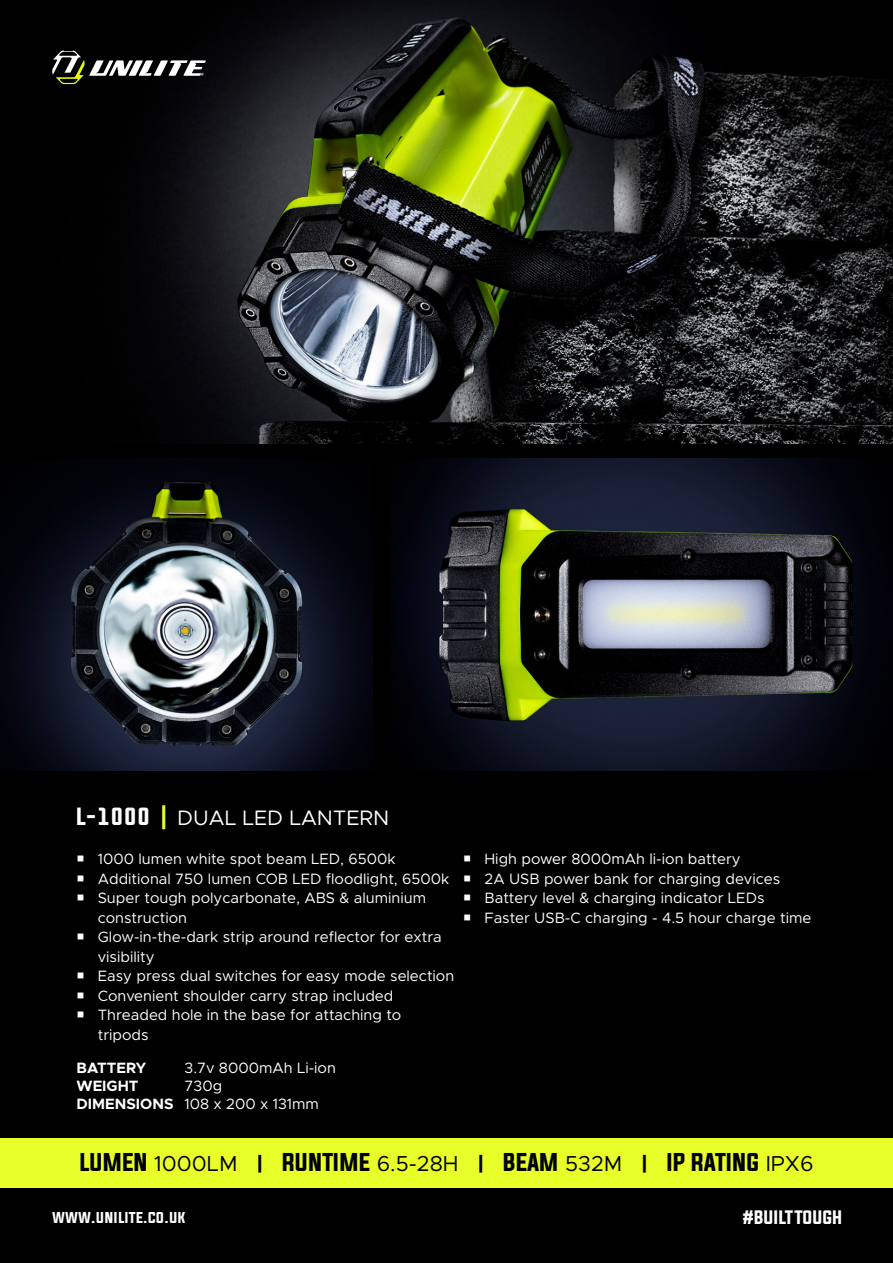
<style>
.page{position:relative;width:893px;height:1263px;background:#000}
.page>*{position:absolute;margin:0;border:0;box-sizing:border-box;transform-origin:0 0}
.t1{font:21.75px "Evogria";color:#000}
.t2{font:21px "Metropolis";color:#fff}
.t3{font:16.5px "Evogria";color:#fff}
.t4{font:15px/19.5px "Metropolis";color:#fff}
.t5{font:700 15px "Metropolis";color:#fff}
.t6{font:14.1px "Evogria";color:#fff}
.s1{font-family:"Evogria"}
.s2{font-family:"Evogria";color:#e9ff29}
.s3{font-weight:700}
.s4{font-family:"Metropolis"}
.s5{font-family:"Metropolis";font-weight:900}
</style>
<div class="page">
<img style="left:0;top:465px;width:372px;height:306px">
<img style="left:62px;top:0;width:831px;height:444px">
<img style="left:391px;top:459px;width:495px;height:312px">
<div style="left:0;top:1138px;width:893px;height:49px;background:#e9ff29"></div>
<svg style="left:52px;top:51px;width:154px;height:33px"></svg>
<h2 class="t2" style="left:77px;top:804px;width:314px"><span class="s1">L-1000</span> <span class="s2">|</span> DUAL LED LANTERN</h2>
<p class="t4" style="left:98px;top:849px;width:358px">1000 lumen white spot beam LED, 6500k Additional 750 lumen COB LED floodlight, 6500k Super tough polycarbonate, ABS &amp; aluminium construction<br>Glow-in-the-dark strip around reflector for extra visibility<br>Easy press dual switches for easy mode selection Convenient shoulder carry strap included Threaded hole in the base for attaching to tripods</p>
<p class="t4" style="left:484px;top:849px;width:328px">High power 8000mAh li-ion battery<br>2A USB power bank for charging devices Battery level &amp; charging indicator LEDs Faster USB-C charging - 4.5 hour charge time</p>
<p class="t5" style="left:77px;top:1058px;width:71px">BATTERY</p>
<p class="t4" style="left:185px;top:1058px;width:153px">3.7v 8000mAh Li-ion</p>
<p class="t5" style="left:77px;top:1076px;width:63px">WEIGHT</p>
<p class="t4" style="left:77px;top:1077px;width:244px;line-height:18px;text-indent:108px">730g<br><span class="s3">DIMENSIONS</span> 108 x 200 x 131mm</p>
<h1 class="t1" style="left:80px;top:1147px;width:735px">LUMEN <span class="s4">1000LM</span> <span class="s5">|</span> RUNTIME <span class="s4">6.5-28H</span> <span class="s5">|</span> BEAM <span class="s4">532M</span> <span class="s5">|</span> IP RATING <span class="s4">IPX6</span></h1>
<p class="t6" style="left:52px;top:1207px;width:135px">WWW.UNILITE.CO.UK</p>
<p class="t3" style="left:743px;top:1206px;width:101px">#BUILT TOUGH</p>
</div>
